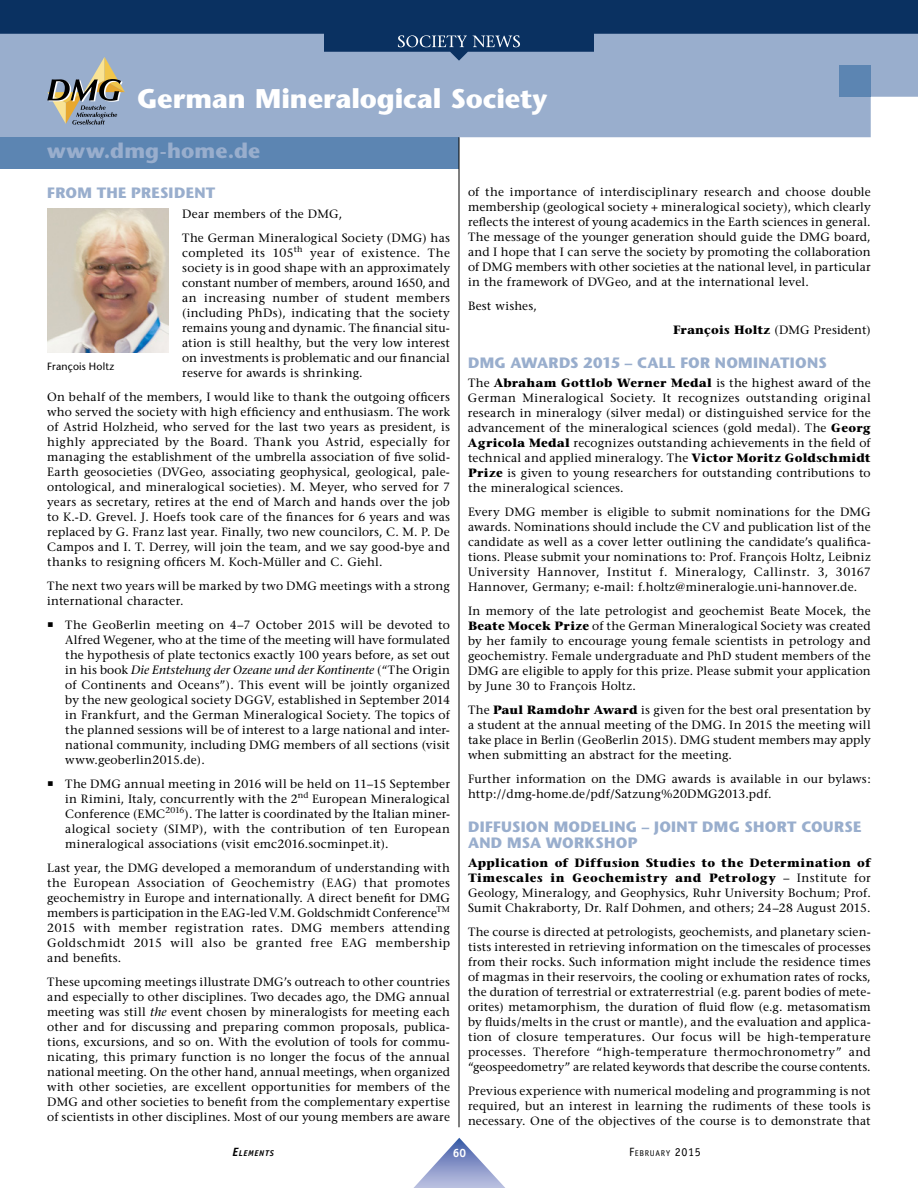
<style>
.page{position:relative;width:918px;height:1188px;background:#fff}
.page>*{position:absolute;margin:0;border:0;box-sizing:border-box;transform-origin:0 0}
.t1{font:700 27px "Stone Sans";letter-spacing:-.005em;color:#fff}
.t2{font:700 21px "Stone Sans";letter-spacing:.005em;color:#99aecd}
.t3{font:700 15px/15.8px "Stone Sans";letter-spacing:.02em;color:#99aecd}
.t4{font:12px/15px "Stone Serif";letter-spacing:.015em;color:#000;text-align:justify}
.t5{font:700 12px "Officina Sans";color:#fff}
.t6{font:10.5px "Stone Sans";letter-spacing:.015em;color:#000}
.t7{font:8.4px "Officina Sans";letter-spacing:.08em;color:#000}
.t8{font:italic 700 8.4px "Officina Sans";letter-spacing:.08em;color:#000}
.s1{font-style:italic}
.s2{font-weight:700}
.s3{font-size:12px}
</style>
<div class="page">
<div style="left:0;top:61px;width:918px;height:76px;background:#99aecd"></div>
<div style="left:0;top:137px;width:459px;height:32px;background:#5c85b2"></div>
<div style="left:839px;top:65px;width:32px;height:32px;background:#5c85b2"></div>
<hr style="left:459px;top:137px;width:1px;height:990px;background:#000">
<svg style="left:47px;top:61px;width:78px;height:64px;background:#959a9a"></svg>
<img style="left:47px;top:209px;width:122px;height:144px">
<svg style="left:0;top:0;width:918px;height:61px;background:#3e5f88"></svg>
<svg style="left:398px;top:35px;width:122px;height:12px"></svg>
<svg style="left:413px;top:1138px;width:92px;height:50px"></svg>
<h1 class="t1" style="left:137px;top:88px;width:412px">German Mineralogical Society</h1>
<h2 class="t2" style="left:47px;top:143px;width:215px">www.dmg-home.de</h2>
<p class="t3" style="left:47px;top:186px;width:169px">FROM THE PRESIDENT</p>
<p class="t4" style="left:182px;top:203px;width:269px;line-height:24px">Dear members of the DMG,<br>The German Mineralogical Society (DMG) has</p>
<p class="t4" style="left:182px;top:246px;width:269px">completed its 105<sup>th</sup> year of existence. The society is in good shape with an approximately constant number of members, around 1650, and an increasing number of student members (including PhDs), indicating that the society remains young and dynamic. The financial situ&shy;ation is still healthy, but the very low interest on investments is problematic and our financial reserve for awards is shrinking.</p>
<p class="t4" style="left:47px;top:390px;width:404px">On behalf of the members, I would like to thank the outgoing officers who served the society with high efficiency and enthusiasm. The work of Astrid Holzheid, who served for the last two years as president, is highly appreciated by the Board. Thank you Astrid, especially for managing the establishment of the umbrella association of five solid-Earth geosocieties (DVGeo, associating geophysical, geological, pale&shy;ontological, and mineralogical societies). M. Meyer, who served for 7 years as secretary, retires at the end of March and hands over the job to K.-D. Grevel. J. Hoefs took care of the finances for 6 years and was replaced by G. Franz last year. Finally, two new councilors, C. M. P. De Campos and I. T. Derrey, will join the team, and we say good-bye and thanks to resigning officers M. Koch-Müller and C. Giehl.</p>
<p class="t4" style="left:47px;top:579px;width:404px">The next two years will be marked by two DMG meetings with a strong international character.</p>
<p class="t4" style="left:65px;top:618px;width:386px">The GeoBerlin meeting on 4–7 October 2015 will be devoted to Alfred Wegener, who at the time of the meeting will have formulated the hypothesis of plate tectonics exactly 100 years before, as set out in his book <span class="s1">Die Entstehung der Ozeane und der Kontinente</span> (“The Origin of Continents and Oceans”). This event will be jointly organized by the new geological society DGGV, established in September 2014 in Frankfurt, and the German Mineralogical Society. The topics of the planned sessions will be of interest to a large national and inter&shy;national community, including DMG members of all sections (visit www.geoberlin2015.de).</p>
<p class="t4" style="left:65px;top:777px;width:386px">The DMG annual meeting in 2016 will be held on 11–15 September in Rimini, Italy, concurrently with the 2<sup>nd</sup> European Mineralogical Conference (EMC<sup>2016</sup>). The latter is coordinated by the Italian miner&shy;alogical society (SIMP), with the contribution of ten European mineralogical associations (visit emc2016.socminpet.it).</p>
<p class="t4" style="left:47px;top:861px;width:404px">Last year, the DMG developed a memorandum of understanding with the European Association of Geochemistry (EAG) that promotes geochemistry in Europe and internationally. A direct benefit for DMG members is participation in the EAG-led V.M. Goldschmidt Conference<sup>TM </sup>2015 with member registration rates. DMG members attending Goldschmidt 2015 will also be granted free EAG membership and benefits.</p>
<p class="t4" style="left:47px;top:975px;width:404px">These upcoming meetings illustrate DMG’s outreach to other countries and especially to other disciplines. Two decades ago, the DMG annual meeting was still <span class="s1">the</span> event chosen by mineralogists for meeting each other and for discussing and preparing common proposals, publica&shy;tions, excursions, and so on. With the evolution of tools for commu&shy;nicating, this primary function is no longer the focus of the annual national meeting. On the other hand, annual meetings, when organized with other societies, are excellent opportunities for members of the DMG and other societies to benefit from the complementary expertise of scientists in other disciplines. Most of our young members are aware</p>
<p class="t6" style="left:47px;top:362px;width:69px">François Holtz</p>
<p class="t4" style="left:468px;top:185px;width:404px">of the importance of interdisciplinary research and choose double membership (geological society + mineralogical society), which clearly reflects the interest of young academics in the Earth sciences in general.<br>The message of the younger generation should guide the DMG board, and I hope that I can serve the society by promoting the collaboration of DMG members with other societies at the national level, in particular in the framework of DVGeo, and at the international level.</p>
<p class="t4" style="left:468px;top:299px;width:70px">Best wishes,</p>
<p class="t4" style="left:673px;top:323px;width:199px"><span class="s2">François Holtz</span> (DMG President)</p>
<p class="t3" style="left:468px;top:356px;width:360px">DMG AWARDS 2015 – CALL FOR NOMINATIONS</p>
<p class="t4" style="left:468px;top:377px;width:404px">The <span class="s2">Abraham Gottlob Werner Medal</span> is the highest award of the German Mineralogical Society. It recognizes outstanding original research in mineralogy (silver medal) or distinguished service for the advancement of the mineralogical sciences (gold medal). The <span class="s2">Georg Agricola Medal</span> recognizes outstanding achievements in the field of technical and applied mineralogy. The <span class="s2">Victor Moritz Goldschmidt Prize</span> is given to young researchers for outstanding contributions to the mineralogical sciences.</p>
<p class="t4" style="left:468px;top:506px;width:404px">Every DMG member is eligible to submit nominations for the DMG awards. Nominations should include the CV and publication list of the candidate as well as a cover letter outlining the candidate’s qualifica&shy;tions. Please submit your nominations to: Prof. François Holtz, Leibniz University Hannover, Institut f. Mineralogy, Callinstr. 3, 30167<br>Hannover, Germany; e-mail: f.holtz@mineralogie.uni-hannover.de.</p>
<p class="t4" style="left:468px;top:605px;width:404px">In memory of the late petrologist and geochemist Beate Mocek, the <span class="s2">Beate Mocek Prize</span> of the German Mineralogical Society was created by her family to encourage young female scientists in petrology and geochemistry. Female undergraduate and PhD student members of the DMG are eligible to apply for this prize. Please submit your application by June 30 to François Holtz.</p>
<p class="t4" style="left:468px;top:704px;width:404px">The <span class="s2">Paul Ramdohr Award</span> is given for the best oral presentation by a student at the annual meeting of the DMG. In 2015 the meeting will take place in Berlin (GeoBerlin 2015). DMG student members may apply when submitting an abstract for the meeting.</p>
<p class="t4" style="left:468px;top:773px;width:404px">Further information on the DMG awards is available in our bylaws: http://dmg-home.de/pdf/Satzung%20DMG2013.pdf.</p>
<p class="t3" style="left:468px;top:820px;width:395px">DIFFUSION MODELING – JOINT DMG SHORT COURSE<br>AND MSA WORKSHOP</p>
<p class="t4" style="left:468px;top:857px;width:404px"><span class="s2">Application of Diffusion Studies to the Determination of Timescales in Geochemistry and Petrology</span> – Institute for Geology, Mineralogy, and Geophysics, Ruhr University Bochum; Prof.<br>Sumit Chakraborty, Dr. Ralf Dohmen, and others; 24–28 August 2015.</p>
<p class="t4" style="left:468px;top:926px;width:404px">The course is directed at petrologists, geochemists, and planetary scien&shy;tists interested in retrieving information on the timescales of processes from their rocks. Such information might include the residence times of magmas in their reservoirs, the cooling or exhumation rates of rocks, the duration of terrestrial or extraterrestrial (e.g. parent bodies of mete&shy;orites) metamorphism, the duration of fluid flow (e.g. metasomatism by fluids/melts in the crust or mantle), and the evaluation and applica&shy;tion of closure temperatures. Our focus will be high-temperature processes. Therefore “high-temperature thermochronometry” and “geospeedometry” are related keywords that describe the course contents.</p>
<p class="t4" style="left:468px;top:1085px;width:404px">Previous experience with numerical modeling and programming is not required, but an interest in learning the rudiments of these tools is necessary. One of the objectives of the course is to demonstrate that</p>
<p class="t8" style="left:232px;top:1150px;width:43px"><span class="s3">E</span>LEMENTS</p>
<p class="t5" style="left:453px;top:1149px;width:15px">60</p>
<p class="t7" style="left:629px;top:1150px;width:73px"><span class="s3">F</span>EBRUARY <span class="s3">2015</span></p>
</div>
